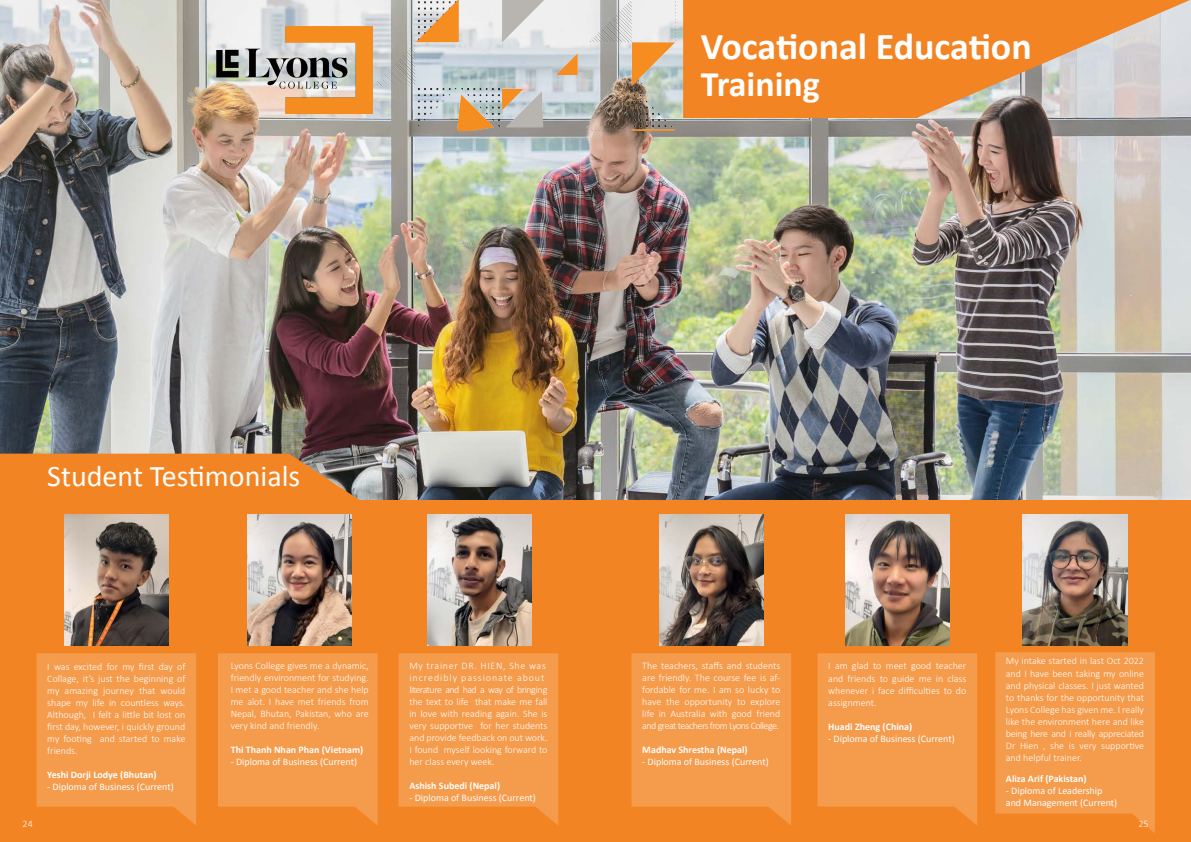
<style>
.page{position:relative;width:1191px;height:842px;background:#fff}
.page>*{position:absolute;margin:0;border:0;box-sizing:border-box;transform-origin:0 0}
.t1{font:700 38px "Calibri";color:#fff}
.t2{font:700 36px "Calibri";color:#fff}
.t3{font:30px "Calibri";color:#fff}
.t4{font:300 10px/12px "Calibri";color:#fff;text-align:justify}
.t5{font:10px "Calibri";color:#fff}
.t6{font:700 10px "Calibri";color:#fff}
.t7{font:300 10px "Calibri";letter-spacing:.095em;color:#fff}
.t8{font:300 10px "Calibri";letter-spacing:.07em;color:#fff}
</style>
<div class="page">
<img style="left:0;top:0;width:1191px;height:501px">
<img style="left:372px;top:0;width:303px;height:131px">
<img style="left:210px;top:27px;width:162px;height:87px">
<div style="left:0;top:501px;width:1191px;height:341px;background:#f38423"></div>
<img style="left:64px;top:514px;width:104px;height:131px">
<img style="left:247px;top:514px;width:105px;height:131px">
<img style="left:427px;top:514px;width:104px;height:131px">
<img style="left:659px;top:514px;width:104px;height:131px">
<img style="left:845px;top:514px;width:104px;height:131px">
<img style="left:1023px;top:514px;width:104px;height:131px">
<svg style="left:683px;top:0;width:507px;height:118px"></svg>
<svg style="left:36px;top:653px;width:160px;height:172px"></svg>
<svg style="left:218px;top:653px;width:159px;height:172px"></svg>
<svg style="left:398px;top:653px;width:160px;height:172px"></svg>
<svg style="left:631px;top:653px;width:160px;height:172px"></svg>
<svg style="left:817px;top:653px;width:160px;height:172px"></svg>
<svg style="left:995px;top:652px;width:160px;height:181px"></svg>
<svg style="left:0;top:454px;width:364px;height:47px"></svg>
<p class="t1" style="left:701px;top:20px;width:332px">Vocational Education</p>
<p class="t2" style="left:701px;top:58px;width:121px">Training</p>
<p class="t3" style="left:47px;top:458px;width:254px">Student Testimonials</p>
<p class="t4" style="left:47px;top:660px;width:140px">I was excited for my first day of Collage, it’s just the beginning of my amazing journey that would shape my life in countless ways.<br>Although, I felt a little bit lost on first day, however, i quickly ground my footing and started to make friends.</p>
<p class="t6" style="left:47px;top:767px;width:111px">Yeshi Dorji Lodye (Bhutan)</p>
<p class="t5" style="left:47px;top:780px;width:128px">- Diploma of Business (Current)</p>
<p class="t4" style="left:231px;top:659px;width:140px">Lyons College gives me a dynamic, friendly environment for studying.<br>I met a good teacher and she help me alot. I have met friends from Nepal, Bhutan, Pakistan, who are very kind and friendly.</p>
<p class="t6" style="left:231px;top:742px;width:134px">Thi Thanh Nhan Phan (Vietnam)</p>
<p class="t5" style="left:231px;top:755px;width:128px">- Diploma of Business (Current)</p>
<p class="t8" style="left:409px;top:659px;width:138px">My trainer DR. HIEN, She was</p>
<p class="t7" style="left:409px;top:671px;width:136px">incredibly passionate about</p>
<p class="t4" style="left:409px;top:683px;width:140px">literature and had a way of bringing the text to life that make me fall in love with reading again. She is very supportive for her students and provide feedback on out work.<br>I found myself looking forward to her class every week.</p>
<p class="t6" style="left:409px;top:778px;width:92px">Ashish Subedi (Nepal)</p>
<p class="t5" style="left:409px;top:791px;width:128px">- Diploma of Business (Current)</p>
<p class="t4" style="left:642px;top:659px;width:140px">The teachers, staffs and students are friendly. The course fee is af&shy;fordable for me. I am so lucky to have the opportunity to explore life in Australia with good friend and great teachers from Lyons College.</p>
<p class="t6" style="left:642px;top:742px;width:107px">Madhav Shrestha (Nepal)</p>
<p class="t5" style="left:642px;top:755px;width:128px">- Diploma of Business (Current)</p>
<p class="t4" style="left:828px;top:660px;width:140px">I am glad to meet good teacher and friends to guide me in class whenever i face difficulties to do assignment.</p>
<p class="t6" style="left:828px;top:719px;width:85px">Huadi Zheng (China)</p>
<p class="t5" style="left:828px;top:732px;width:128px">- Diploma of Business (Current)</p>
<p class="t4" style="left:1006px;top:655px;width:140px">My intake started in last Oct 2022 and I have been taking my online and physical classes. I just wanted to thanks for the opportunity that Lyons College has given me. I really like the environment here and like being here and i really appreciated Dr Hien , she is very supportive and helpful trainer.</p>
<p class="t6" style="left:1006px;top:771px;width:82px">Aliza Arif (Pakistan)</p>
<p class="t5" style="left:1006px;top:784px;width:98px">- Diploma of Leadership</p>
<p class="t5" style="left:1006px;top:796px;width:113px">and Management (Current)</p>
<p class="t4" style="left:23px;top:818px;width:12px">24</p>
<p class="t4" style="left:1138px;top:818px;width:12px">25</p>
<p class="t4" style="left:20px;top:818px;width:12px">24</p>
</div>
